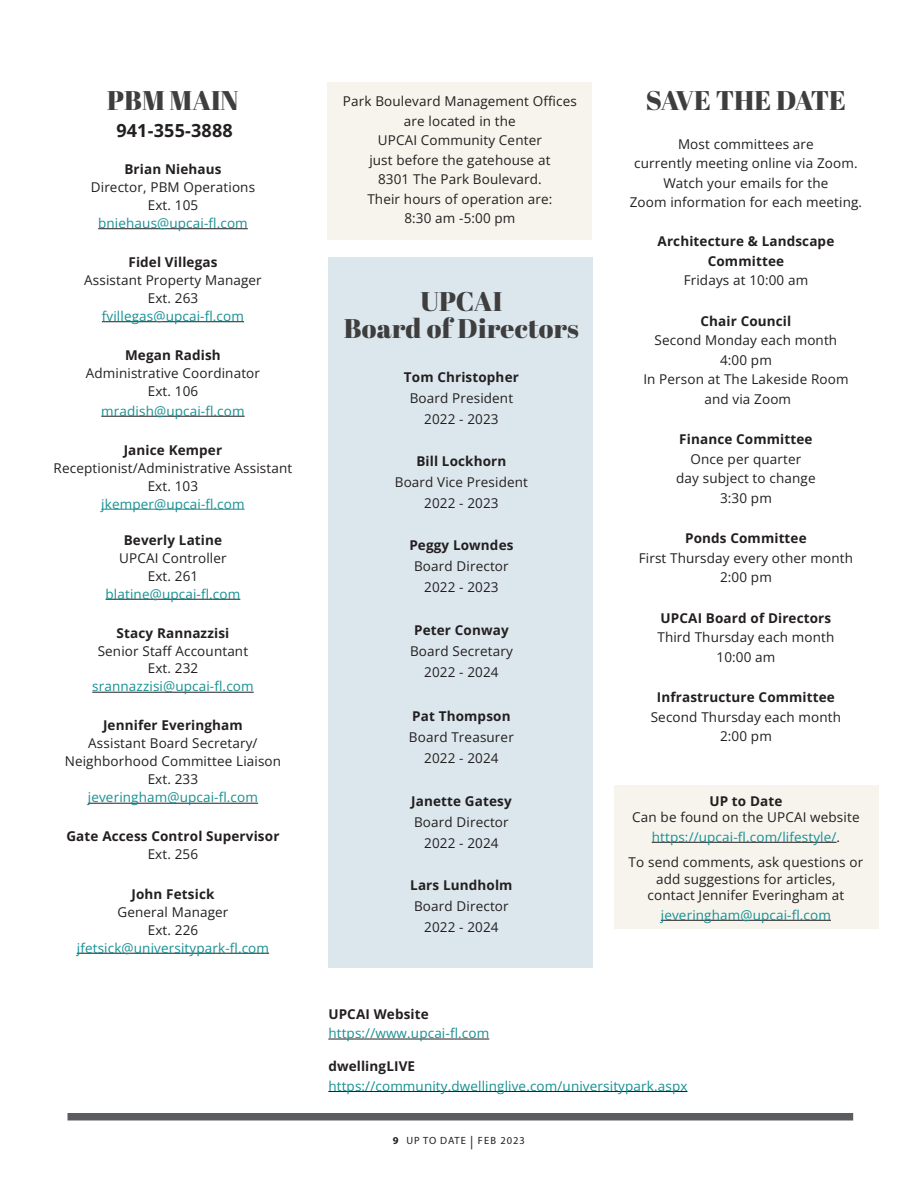
<style>
.page{position:relative;width:918px;height:1188px;background:#fff}
.page>*{position:absolute;margin:0;border:0;box-sizing:border-box;transform-origin:0 0}
.t1{font:27px/27px "Abril Fatface";color:#3e3e3f;text-align:center}
.t2{font:27px "Abril Fatface";letter-spacing:-.02em;color:#3e3e3f}
.t3{font:700 18px "Open Sans";letter-spacing:.01em;color:#231f20}
.t4{font:13.5px/19.5px "Open Sans";letter-spacing:.01em;color:#231f20;text-align:center}
.t5{font:700 13.5px/19.5px "Open Sans";letter-spacing:.01em;color:#231f20;text-align:center}
.t6{font:13.5px/19.5px "Open Sans";letter-spacing:.01em;color:#179093;text-align:center}
.t7{font:13.5px "Open Sans";letter-spacing:.01em;color:#199092}
.t8{font:10.5px "Myriad Pro";letter-spacing:.095em;color:#231f20}
.s1{color:#231f20}
.s2{font-weight:700}
.s3{font-size:13.5px}
</style>
<div class="page">
<div style="left:68px;top:1113px;width:785px;height:7px;background:#5b5c60"></div>
<div style="left:328px;top:83px;width:264px;height:157px;background:#f6f4ed"></div>
<hr style="left:98px;top:228px;width:150px;height:1px;background:#231f20">
<hr style="left:102px;top:321px;width:142px;height:1px;background:#231f20">
<hr style="left:101px;top:416px;width:144px;height:1px;background:#231f20">
<hr style="left:101px;top:509px;width:144px;height:1px;background:#199092">
<hr style="left:106px;top:599px;width:134px;height:1px;background:#231f20">
<hr style="left:92px;top:692px;width:162px;height:1px;background:#231f20">
<hr style="left:88px;top:803px;width:170px;height:1px;background:#231f20">
<hr style="left:77px;top:953px;width:192px;height:1px;background:#231f20">
<div style="left:615px;top:785px;width:264px;height:144px;background:#f6f4ed"></div>
<div style="left:328px;top:257px;width:265px;height:711px;background:#dce7ed"></div>
<hr style="left:652px;top:842px;width:185px;height:1px;background:#231f20">
<hr style="left:661px;top:920px;width:170px;height:1px;background:#231f20">
<hr style="left:328px;top:1039px;width:161px;height:1px;background:#231f20">
<hr style="left:328px;top:1091px;width:359px;height:1px;background:#231f20">
<h1 class="t1" style="left:107px;top:86px;width:133px">PBM MAIN</h1>
<h2 class="t3" style="left:116px;top:118px;width:118px">941-355-3888</h2>
<p class="t5" style="left:124px;top:159px;width:99px">Brian Niehaus</p>
<p class="t4" style="left:91px;top:178px;width:166px;line-height:18px">Director, PBM Operations<br>Ext. 105</p>
<p class="t6" style="left:98px;top:213px;width:151px">bniehaus@upcai-fl.com</p>
<p class="t5" style="left:128px;top:252px;width:91px">Fidel Villegas</p>
<p class="t4" style="left:84px;top:271px;width:179px;line-height:18px">Assistant Property Manager<br>Ext. 263</p>
<p class="t6" style="left:102px;top:306px;width:144px">fvillegas@upcai-fl.com</p>
<p class="t5" style="left:125px;top:345px;width:97px">Megan Radish</p>
<p class="t4" style="left:86px;top:364px;width:176px;line-height:18px">Administrative Coordinator<br>Ext. 106</p>
<p class="t6" style="left:101px;top:401px;width:145px">mradish@upcai-fl.com</p>
<p class="t5" style="left:124px;top:440px;width:100px">Janice Kemper</p>
<p class="t4" style="left:54px;top:458px;width:240px;line-height:18px">Receptionist/Administrative Assistant<br>Ext. 103</p>
<p class="t7" style="left:101px;top:494px;width:145px">jkemper@upcai-fl.com</p>
<p class="t5" style="left:124px;top:530px;width:100px">Beverly Latine</p>
<p class="t4" style="left:119px;top:548px;width:109px;line-height:18px">UPCAI Controller<br>Ext. 261</p>
<p class="t6" style="left:106px;top:584px;width:136px">blatine@upcai-fl.com</p>
<p class="t5" style="left:117px;top:623px;width:114px">Stacy Rannazzisi</p>
<p class="t4" style="left:98px;top:641px;width:152px;line-height:18px">Senior Staff Accountant<br>Ext. 232</p>
<p class="t6" style="left:92px;top:677px;width:163px">srannazzisi@upcai-fl.com</p>
<p class="t5" style="left:103px;top:716px;width:141px">Jennifer Everingham</p>
<p class="t4" style="left:65px;top:734px;width:218px;line-height:18px">Assistant Board Secretary/<br>Neighborhood Committee Liaison<br>Ext. 233</p>
<p class="t6" style="left:88px;top:787px;width:172px">jeveringham@upcai-fl.com</p>
<p class="t5" style="left:66px;top:826px;width:215px">Gate Access Control Supervisor</p>
<p class="t4" style="left:148px;top:844px;width:52px">Ext. 256</p>
<p class="t5" style="left:132px;top:884px;width:84px">John Fetsick</p>
<p class="t4" style="left:118px;top:902px;width:112px;line-height:18px">General Manager<br>Ext. 226</p>
<p class="t6" style="left:77px;top:938px;width:194px">jfetsick@universitypark-fl.com</p>
<p class="t4" style="left:343px;top:91px;width:235px">Park Boulevard Management Offices are located in the<br>UPCAI Community Center<br>just before the gatehouse at<br>8301 The Park Boulevard.<br>Their hours of operation are:<br>8:30 am -5:00 pm</p>
<h1 class="t2" style="left:646px;top:81px;width:202px">SAVE THE DATE</h1>
<p class="t4" style="left:630px;top:134px;width:234px">Most committees are<br>currently meeting online via Zoom.<br>Watch your emails for the<br>Zoom information for each meeting.</p>
<p class="t5" style="left:658px;top:231px;width:178px">Architecture &amp; Landscape<br>Committee</p>
<p class="t4" style="left:684px;top:270px;width:126px">Fridays at 10:00 am</p>
<p class="t5" style="left:700px;top:311px;width:92px">Chair Council</p>
<p class="t4" style="left:643px;top:330px;width:207px">Second Monday each month<br>4:00 pm<br>In Person at The Lakeside Room and via Zoom</p>
<p class="t5" style="left:679px;top:429px;width:135px">Finance Committee</p>
<p class="t4" style="left:676px;top:449px;width:141px">Once per quarter<br>day subject to change<br>3:30 pm</p>
<p class="t5" style="left:685px;top:528px;width:123px">Ponds Committee</p>
<p class="t4" style="left:639px;top:548px;width:216px">First Thursday every other month<br>2:00 pm</p>
<p class="t5" style="left:661px;top:608px;width:172px">UPCAI Board of Directors</p>
<p class="t4" style="left:657px;top:627px;width:178px">Third Thursday each month<br>10:00 am</p>
<p class="t5" style="left:657px;top:687px;width:180px">Infrastructure Committee</p>
<p class="t4" style="left:651px;top:707px;width:192px">Second Thursday each month<br>2:00 pm</p>
<h1 class="t1" style="left:344px;top:287px;width:237px">UPCAI<br>Board of Directors</h1>
<p class="t5" style="left:404px;top:367px;width:116px">Tom Christopher</p>
<p class="t4" style="left:410px;top:387px;width:105px;line-height:21px">Board President<br>2022 - 2023</p>
<p class="t5" style="left:416px;top:451px;width:92px">Bill Lockhorn</p>
<p class="t4" style="left:395px;top:471px;width:135px;line-height:21px">Board Vice President<br>2022 - 2023</p>
<p class="t5" style="left:409px;top:535px;width:106px">Peggy Lowndes</p>
<p class="t4" style="left:414px;top:555px;width:96px;line-height:21px">Board Director<br>2022 - 2023</p>
<p class="t5" style="left:414px;top:620px;width:96px">Peter Conway</p>
<p class="t4" style="left:410px;top:640px;width:104px;line-height:21px">Board Secretary<br>2022 - 2024</p>
<p class="t5" style="left:412px;top:706px;width:100px">Pat Thompson</p>
<p class="t4" style="left:409px;top:726px;width:106px;line-height:21px">Board Treasurer<br>2022 - 2024</p>
<p class="t5" style="left:411px;top:791px;width:102px">Janette Gatesy</p>
<p class="t4" style="left:414px;top:811px;width:96px;line-height:21px">Board Director<br>2022 - 2024</p>
<p class="t5" style="left:410px;top:875px;width:104px">Lars Lundholm</p>
<p class="t4" style="left:414px;top:895px;width:96px;line-height:21px">Board Director<br>2022 - 2024</p>
<p class="t5" style="left:709px;top:791px;width:75px">UP to Date</p>
<p class="t6" style="left:632px;top:807px;width:229px"><span class="s1">Can be found on the UPCAI website </span>https://upcai-fl.com/lifestyle/<span class="s1">.</span></p>
<p class="t4" style="left:629px;top:854px;width:236px;line-height:16.5px">To send comments, ask questions or add suggestions for articles,<br>contact Jennifer Everingham at</p>
<p class="t6" style="left:661px;top:905px;width:172px">jeveringham@upcai-fl.com</p>
<p class="t5" style="left:328px;top:1004px;width:102px">UPCAI Website</p>
<p class="t6" style="left:328px;top:1023px;width:162px">https://www.upcai-fl.com</p>
<p class="t5" style="left:328px;top:1056px;width:88px">dwellingLIVE</p>
<p class="t6" style="left:328px;top:1076px;width:361px">https://community.dwellinglive.com/universitypark.aspx</p>
<p class="t8" style="left:393px;top:1134px;width:134px"><span class="s2">9</span> UP TO DATE <span class="s3">|</span> FEB 2023</p>
</div>
